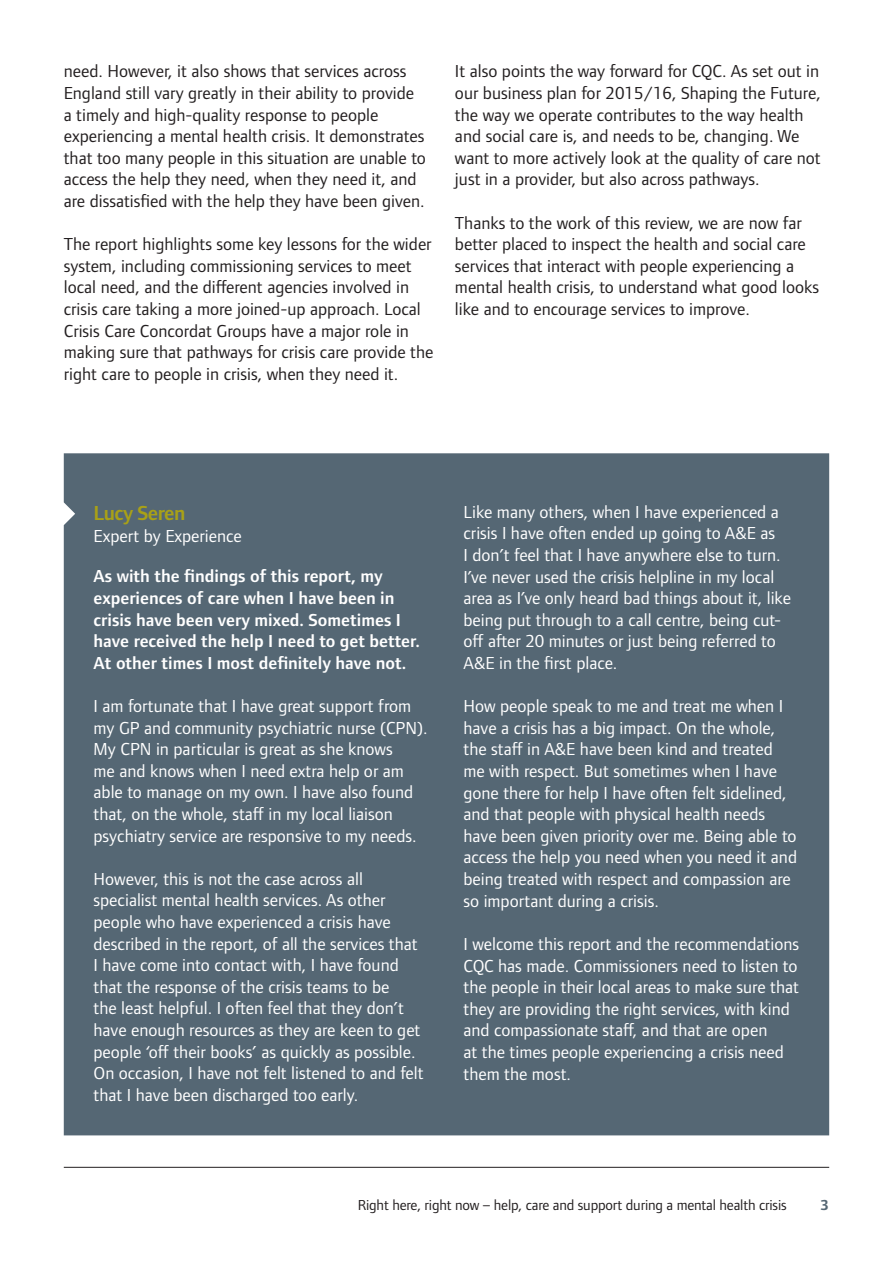
<style>
.page{position:relative;width:893px;height:1263px;background:#fff}
.page>*{position:absolute;margin:0;border:0;box-sizing:border-box;transform-origin:0 0}
.Body_header{font:600 21px "Foundry Form Sans";letter-spacing:-.025em;color:#a9a117}
.Body{font:18px/21.6px "Foundry Form Sans";color:#fff}
.Body-2{font:18px/21.6px "Foundry Form Sans";color:#231f20}
.Body-3{font:600 18px/21.6px "Foundry Form Sans";color:#fff}
.t1{font:15px "Foundry Form Sans";letter-spacing:-.01em;color:#231f20}
.t2{font:700 15px "Foundry Form Sans";color:#556774}
</style>
<div class="page">
<div style="left:64px;top:453px;width:765px;height:682px;background:#556774"></div>
<hr style="left:64px;top:1167px;width:765px;height:1px;background:#231f20">
<p class="Body-2" style="left:64px;top:60px;width:364px">need. However, it also shows that services across England still vary greatly in their ability to provide a timely and high-quality response to people experiencing a mental health crisis. It demonstrates that too many people in this situation are unable to access the help they need, when they need it, and are dissatisfied with the help they have been given.</p>
<p class="Body-2" style="left:64px;top:233px;width:371px">The report highlights some key lessons for the wider system, including commissioning services to meet local need, and the different agencies involved in crisis care taking a more joined-up approach. Local Crisis Care Concordat Groups have a major role in making sure that pathways for crisis care provide the right care to people in crisis, when they need it.</p>
<p class="Body-2" style="left:455px;top:60px;width:367px">It also points the way forward for CQC. As set out in our business plan for 2015/16, Shaping the Future, the way we operate contributes to the way health and social care is, and needs to be, changing. We want to more actively look at the quality of care not just in a provider, but also across pathways.</p>
<p class="Body-2" style="left:455px;top:212px;width:366px">Thanks to the work of this review, we are now far better placed to inspect the health and social care services that interact with people experiencing a mental health crisis, to understand what good looks like and to encourage services to improve.</p>
<p class="Body_header" style="left:94px;top:501px;width:93px">Lucy Seren</p>
<p class="Body" style="left:94px;top:525px;width:150px">Expert by Experience</p>
<p class="Body-3" style="left:94px;top:566px;width:328px">As with the findings of this report, my experiences of care when I have been in crisis have been very mixed. Sometimes I have received the help I need to get better.<br>At other times I most definitely have not.</p>
<p class="Body" style="left:94px;top:695px;width:336px">I am fortunate that I have great support from my GP and community psychiatric nurse (CPN).<br>My CPN in particular is great as she knows<br>me and knows when I need extra help or am able to manage on my own. I have also found that, on the whole, staff in my local liaison psychiatry service are responsive to my needs.</p>
<p class="Body" style="left:94px;top:868px;width:332px">However, this is not the case across all specialist mental health services. As other people who have experienced a crisis have described in the report, of all the services that I have come into contact with, I have found that the response of the crisis teams to be<br>the least helpful. I often feel that they don’t have enough resources as they are keen to get people ‘off their books’ as quickly as possible.<br>On occasion, I have not felt listened to and felt that I have been discharged too early.</p>
<p class="Body" style="left:463px;top:501px;width:329px">Like many others, when I have experienced a crisis I have often ended up going to A&amp;E as<br>I don’t feel that I have anywhere else to turn.<br>I’ve never used the crisis helpline in my local area as I’ve only heard bad things about it, like being put through to a call centre, being cut&shy;off after 20 minutes or just being referred to A&amp;E in the first place.</p>
<p class="Body" style="left:463px;top:695px;width:335px">How people speak to me and treat me when I have a crisis has a big impact. On the whole, the staff in A&amp;E have been kind and treated me with respect. But sometimes when I have gone there for help I have often felt sidelined, and that people with physical health needs have been given priority over me. Being able to access the help you need when you need it and being treated with respect and compassion are so important during a crisis.</p>
<p class="Body" style="left:463px;top:933px;width:337px">I welcome this report and the recommendations CQC has made. Commissioners need to listen to the people in their local areas to make sure that they are providing the right services, with kind and compassionate staff, and that are open<br>at the times people experiencing a crisis need them the most.</p>
<p class="t1" style="left:358px;top:1196px;width:430px">Right here, right now – help, care and support during a mental health crisis</p>
<p class="t2" style="left:820px;top:1196px;width:11px">3</p>
</div>
